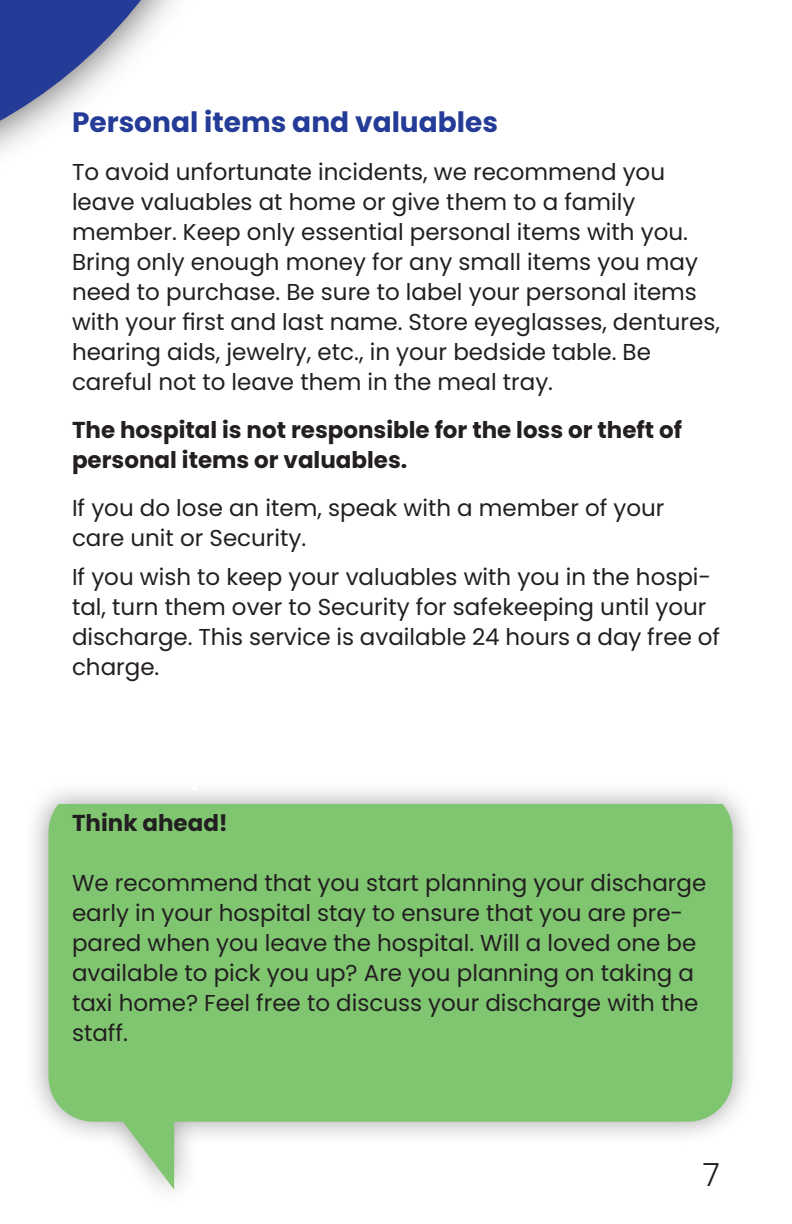
<style>
.page{position:relative;width:792px;height:1224px;background:#fff}
.page>*{position:absolute;margin:0;border:0;box-sizing:border-box;transform-origin:0 0}
.t1{font:300 32px "Poppins";color:#231f20}
.t2{font:700 28px "Poppins";color:#243c97}
.t3{font:23px/30px "Poppins";color:#231f20}
.t4{font:700 23px/30px "Poppins";color:#231f20}
</style>
<div class="page">
<svg style="left:0;top:0;width:175px;height:152px"></svg>
<svg style="left:0;top:0;width:127px;height:66px;background:#3b4f9e"></svg>
<div style="left:24px;top:780px;width:734px;height:429px;background:#231f20;opacity:.44"></div>
<svg style="left:49px;top:805px;width:684px;height:385px;background:#94ce88"></svg>
<p class="t2" style="left:72px;top:106px;width:427px">Personal items and valuables</p>
<p class="t3" style="left:72px;top:157px;width:650px">To avoid unfortunate incidents, we recommend you leave valuables at home or give them to a family member. Keep only essential personal items with you.<br>Bring only enough money for any small items you may need to purchase. Be sure to label your personal items with your first and last name. Store eyeglasses, dentures, hearing aids, jewelry, etc., in your bedside table. Be careful not to leave them in the meal tray.</p>
<p class="t4" style="left:72px;top:415px;width:612px">The hospital is not responsible for the loss or theft of personal items or valuables.</p>
<p class="t3" style="left:72px;top:493px;width:594px">If you do lose an item, speak with a member of your care unit or Security.</p>
<p class="t3" style="left:72px;top:562px;width:650px">If you wish to keep your valuables with you in the hospi&shy;tal, turn them over to Security for safekeeping until your discharge. This service is available 24 hours a day free of charge.</p>
<p class="t4" style="left:72px;top:808px;width:158px">Think ahead!</p>
<p class="t3" style="left:72px;top:868px;width:636px">We recommend that you start planning your discharge early in your hospital stay to ensure that you are pre&shy;pared when you leave the hospital. Will a loved one be available to pick you up? Are you planning on taking a taxi home? Feel free to discuss your discharge with the staff.</p>
<h1 class="t1" style="left:703px;top:1156px;width:19px">7</h1>
</div>
